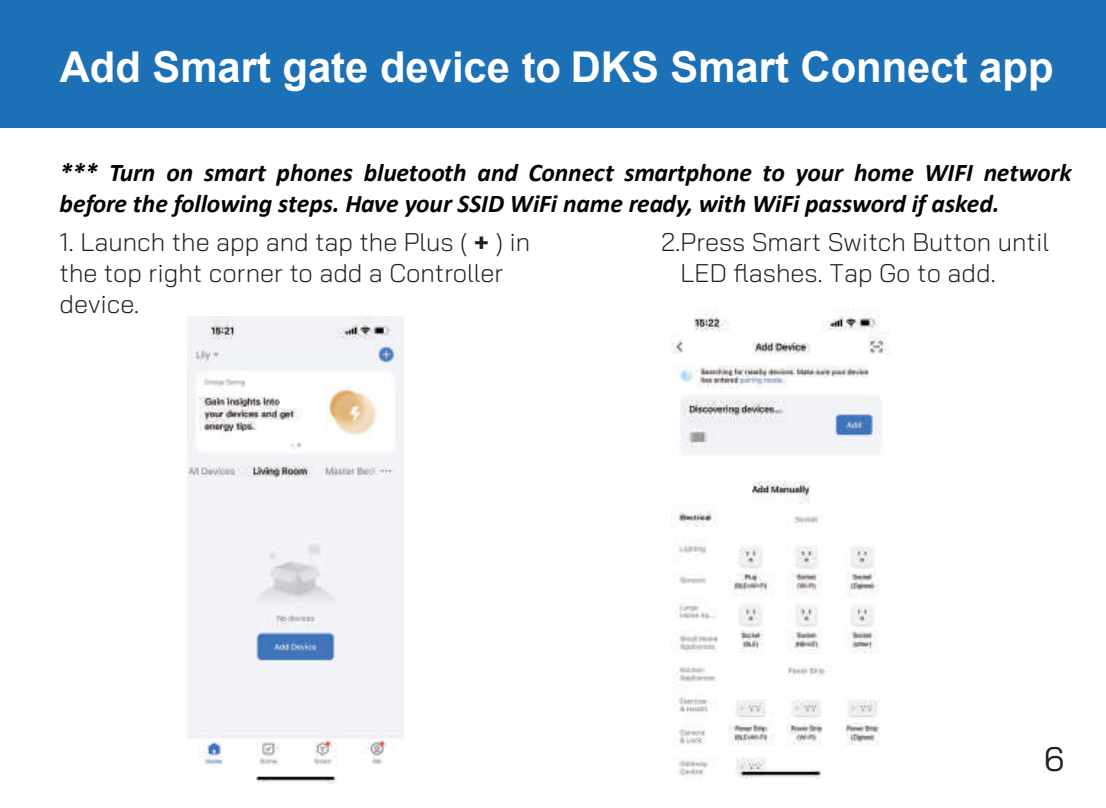
<style>
.page{position:relative;width:1106px;height:808px;background:#fff}
.page>*{position:absolute;margin:0;border:0;box-sizing:border-box;transform-origin:0 0}
.t1{font:700 42.6px "Arial";color:#fff}
.t2{font:33.9px "Bai Jamjuree";color:#231f20}
.t3{font:italic 700 25.5px/30.6px "Calibri";letter-spacing:-.005em;color:#030303}
.t4{font:300 25.5px/30.6px "Bai Jamjuree";color:#231f20}
.s1{font-weight:700}
</style>
<div class="page">
<div style="left:0;top:0;width:1106px;height:128px;background:#1c71b6"></div>
<img style="left:187px;top:316px;width:216px;height:467px">
<img style="left:671px;top:313px;width:218px;height:466px">
<h1 class="t1" style="left:60px;top:38px;width:995px">Add Smart gate device to DKS Smart Connect app</h1>
<p class="t3" style="left:60px;top:157px;width:1013px">*** Turn on smart phones bluetooth and Connect smartphone to your home WIFI network before the following steps. Have your SSID WiFi name ready, with WiFi password if asked.</p>
<p class="t4" style="left:60px;top:227px;width:472px">1. Launch the app and tap the Plus ( <span class="s1">+</span> ) in the top right corner to add a Controller device.</p>
<p class="t4" style="left:680px;top:227px;width:370px;text-indent:-19px">2.Press Smart Switch Button until<br>LED flashes. Tap Go to add.</p>
<h2 class="t2" style="left:1043px;top:730px;width:22px">6</h2>
</div>
